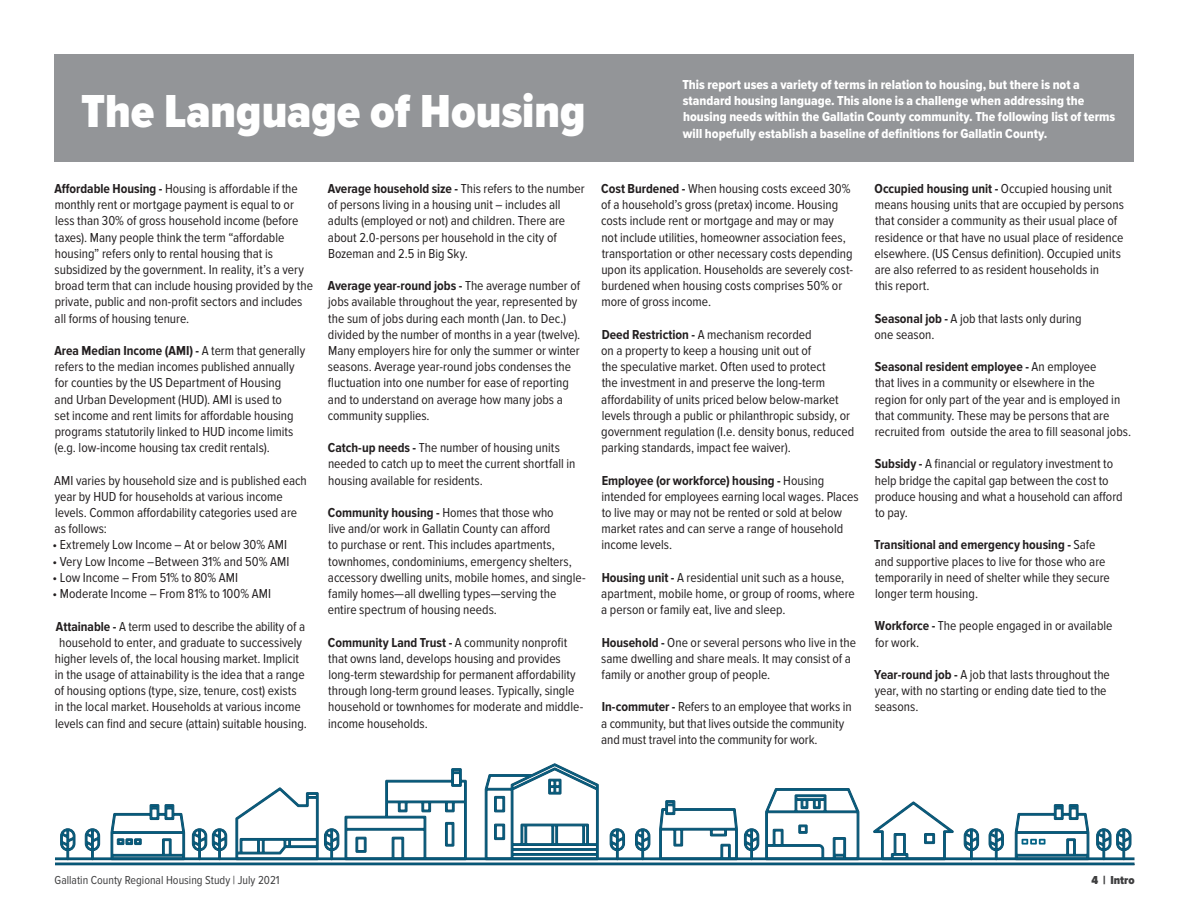
<style>
.page{position:relative;width:1188px;height:918px;background:#fff}
.page>*{position:absolute;margin:0;border:0;box-sizing:border-box;transform-origin:0 0}
.t1{font:900 48px "Proxima Nova Cond";color:#fff}
.t2{font:13.5px/16.2px "Proxima Nova Cond";color:#231f20}
.t3{font:13.5px/16.2px "Proxima Nova Cond Extrabld";color:#fff}
.t4{font:12px "Proxima Nova Cond";color:#3e3e3f}
.t5{font:900 12px "Proxima Nova Cond";color:#3e3e3f}
.s1{font-weight:700}
</style>
<div class="page">
<hr style="left:55px;top:864px;width:1080px;height:1px;background:#3e3e3f">
<div style="left:54px;top:54px;width:1080px;height:108px;background:#939598"></div>
<svg style="left:55px;top:763px;width:1079px;height:102px"></svg>
<h1 class="t1" style="left:81px;top:84px;width:506px">The Language of Housing</h1>
<p class="t3" style="left:682px;top:77px;width:434px">This report uses a variety of terms in relation to housing, but there is not a standard housing language. This alone is a challenge when addressing the housing needs within the Gallatin County community. The following list of terms will hopefully establish a baseline of definitions for Gallatin County.</p>
<p class="t2" style="left:54px;top:181px;width:260px"><span class="s1">Affordable Housing -</span> Housing is affordable if the monthly rent or mortgage payment is equal to or less than 30% of gross household income (before taxes). Many people think the term “affordable housing” refers only to rental housing that is subsidized by the government. In reality, it’s a very broad term that can include housing provided by the private, public and non-profit sectors and includes all forms of housing tenure.</p>
<p class="t2" style="left:54px;top:343px;width:252px"><span class="s1">Area Median Income (AMI) -</span> A term that generally refers to the median incomes published annually for counties by the US Department of Housing<br>and Urban Development (HUD). AMI is used to<br>set income and rent limits for affordable housing programs statutorily linked to HUD income limits (e.g. low-income housing tax credit rentals).</p>
<p class="t2" style="left:54px;top:472px;width:254px">AMI varies by household size and is published each year by HUD for households at various income levels. Common affordability categories used are as follows:</p>
<p class="t2" style="left:52px;top:537px;width:236px">• Extremely Low Income – At or below 30% AMI</p>
<p class="t2" style="left:52px;top:553px;width:239px">• Very Low Income –Between 31% and 50% AMI</p>
<p class="t2" style="left:52px;top:569px;width:187px">• Low Income – From 51% to 80% AMI</p>
<p class="t2" style="left:52px;top:586px;width:220px">• Moderate Income – From 81% to 100% AMI</p>
<p class="t2" style="left:56px;top:618px;width:251px"><span class="s1">Attainable -</span> A term used to describe the ability of a</p>
<p class="t2" style="left:59px;top:634px;width:245px">household to enter, and graduate to successively</p>
<p class="t2" style="left:55px;top:651px;width:246px">higher levels of, the local housing market. Implicit</p>
<p class="t2" style="left:55px;top:667px;width:251px">in the usage of attainability is the idea that a range</p>
<p class="t2" style="left:54px;top:683px;width:244px">of housing options (type, size, tenure, cost) exists</p>
<p class="t2" style="left:55px;top:699px;width:247px">in the local market. Households at various income</p>
<p class="t2" style="left:55px;top:715px;width:253px">levels can find and secure (attain) suitable housing.</p>
<p class="t2" style="left:328px;top:181px;width:259px"><span class="s1">Average household size -</span> This refers to the number of persons living in a housing unit – includes all adults (employed or not) and children. There are about 2.0-persons per household in the city of Bozeman and 2.5 in Big Sky.</p>
<p class="t2" style="left:328px;top:278px;width:254px"><span class="s1">Average year-round jobs -</span> The average number of jobs available throughout the year, represented by the sum of jobs during each month (Jan. to Dec.) divided by the number of months in a year (twelve).<br>Many employers hire for only the summer or winter seasons. Average year-round jobs condenses the fluctuation into one number for ease of reporting and to understand on average how many jobs a community supplies.</p>
<p class="t2" style="left:328px;top:440px;width:249px"><span class="s1">Catch-up needs -</span> The number of housing units needed to catch up to meet the current shortfall in housing available for residents.</p>
<p class="t2" style="left:328px;top:505px;width:259px"><span class="s1">Community housing -</span> Homes that those who<br>live and/or work in Gallatin County can afford<br>to purchase or rent. This includes apartments, townhomes, condominiums, emergency shelters, accessory dwelling units, mobile homes, and single&shy;family homes—all dwelling types—serving the entire spectrum of housing needs.</p>
<p class="t2" style="left:328px;top:634px;width:257px"><span class="s1">Community Land Trust -</span> A community nonprofit that owns land, develops housing and provides long-term stewardship for permanent affordability through long-term ground leases. Typically, single household or townhomes for moderate and middle&shy;income households.</p>
<p class="t2" style="left:601px;top:181px;width:253px"><span class="s1">Cost Burdened -</span> When housing costs exceed 30% of a household’s gross (pretax) income. Housing costs include rent or mortgage and may or may not include utilities, homeowner association fees, transportation or other necessary costs depending upon its application. Households are severely cost&shy;burdened when housing costs comprises 50% or more of gross income.</p>
<p class="t2" style="left:601px;top:326px;width:255px"><span class="s1">Deed Restriction -</span> A mechanism recorded<br>on a property to keep a housing unit out of<br>the speculative market. Often used to protect<br>the investment in and preserve the long-term affordability of units priced below below-market levels through a public or philanthropic subsidy, or government regulation (I.e. density bonus, reduced parking standards, impact fee waiver).</p>
<p class="t2" style="left:601px;top:472px;width:259px"><span class="s1">Employee (or workforce) housing -</span> Housing intended for employees earning local wages. Places to live may or may not be rented or sold at below market rates and can serve a range of household income levels.</p>
<p class="t2" style="left:601px;top:569px;width:255px"><span class="s1">Housing unit -</span> A residential unit such as a house, apartment, mobile home, or group of rooms, where a person or family eat, live and sleep.</p>
<p class="t2" style="left:601px;top:634px;width:256px"><span class="s1">Household -</span> One or several persons who live in the same dwelling and share meals. It may consist of a family or another group of people.</p>
<p class="t2" style="left:601px;top:699px;width:252px"><span class="s1">In-commuter -</span> Refers to an employee that works in a community, but that lives outside the community and must travel into the community for work.</p>
<p class="t2" style="left:874px;top:181px;width:251px"><span class="s1">Occupied housing unit -</span> Occupied housing unit means housing units that are occupied by persons that consider a community as their usual place of residence or that have no usual place of residence elsewhere. (US Census definition). Occupied units are also referred to as resident households in<br>this report.</p>
<p class="t2" style="left:874px;top:310px;width:209px"><span class="s1">Seasonal job -</span> A job that lasts only during one season.</p>
<p class="t2" style="left:875px;top:359px;width:258px"><span class="s1">Seasonal resident employee -</span> An employee<br>that lives in a community or elsewhere in the<br>region for only part of the year and is employed in that community. These may be persons that are recruited from outside the area to fill seasonal jobs.</p>
<p class="t2" style="left:875px;top:456px;width:249px"><span class="s1">Subsidy -</span> A financial or regulatory investment to help bridge the capital gap between the cost to produce housing and what a household can afford to pay.</p>
<p class="t2" style="left:874px;top:537px;width:237px"><span class="s1">Transitional and emergency housing -</span> Safe and supportive places to live for those who are temporarily in need of shelter while they secure longer term housing.</p>
<p class="t2" style="left:875px;top:618px;width:239px"><span class="s1">Workforce -</span> The people engaged in or available for work.</p>
<p class="t2" style="left:874px;top:667px;width:237px"><span class="s1">Year-round job -</span> A job that lasts throughout the year, with no starting or ending date tied to the seasons.</p>
<p class="t4" style="left:55px;top:873px;width:227px">Gallatin County Regional Housing Study | July 2021</p>
<p class="t5" style="left:1091px;top:873px;width:45px">4 | Intro</p>
</div>
